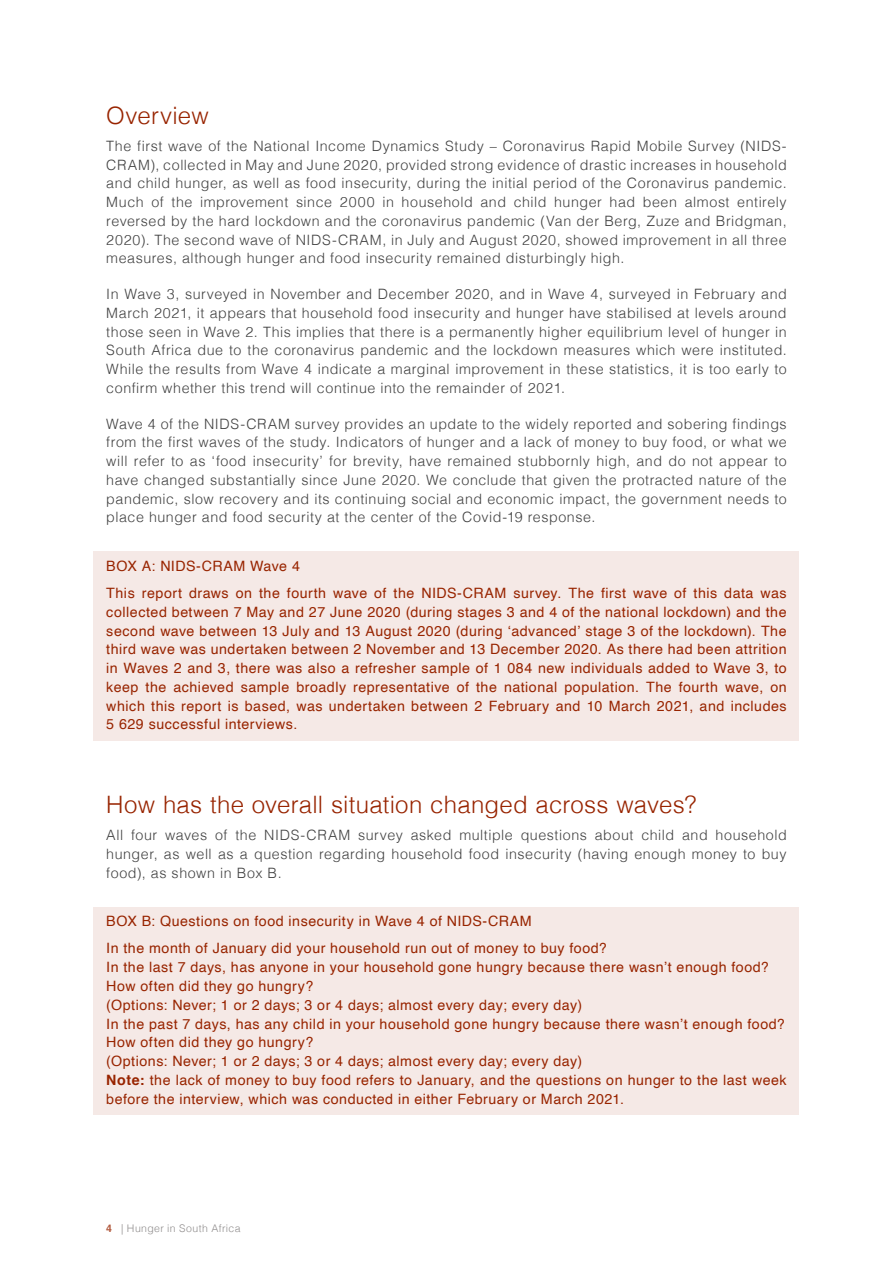
<style>
.page{position:relative;width:893px;height:1263px;background:#fff}
.page>*{position:absolute;margin:0;border:0;box-sizing:border-box;transform-origin:0 0}
.t1{font:300 24px "Helvetica";letter-spacing:.01em;color:#982400}
.t2{font:300 14.25px/18.8px "Helvetica";letter-spacing:.04em;color:#404040;text-align:justify}
.t3{font:14.25px/18.8px "Helvetica";letter-spacing:.035em;color:#982400}
.t4{font:300 10.5px "Helvetica";letter-spacing:.035em;color:#908d8d}
.s1{font-weight:700}
.s2{font-weight:700;color:#b25b40}
</style>
<div class="page">
<div style="left:94px;top:552px;width:705px;height:30px;background:#f5e9e6"></div>
<div style="left:94px;top:579px;width:705px;height:161px;background:#f5e9e6"></div>
<div style="left:94px;top:907px;width:705px;height:30px;background:#f5e9e6"></div>
<div style="left:94px;top:934px;width:705px;height:30px;background:#f5e9e6"></div>
<div style="left:94px;top:953px;width:705px;height:30px;background:#f5e9e6"></div>
<div style="left:94px;top:972px;width:705px;height:30px;background:#f5e9e6"></div>
<div style="left:94px;top:990px;width:705px;height:31px;background:#f5e9e6"></div>
<div style="left:94px;top:1009px;width:705px;height:30px;background:#f5e9e6"></div>
<div style="left:94px;top:1028px;width:705px;height:30px;background:#f5e9e6"></div>
<div style="left:94px;top:1047px;width:705px;height:30px;background:#f5e9e6"></div>
<div style="left:94px;top:1065px;width:705px;height:49px;background:#f5e9e6"></div>
<h1 class="t1" style="left:106px;top:95px;width:104px">Overview</h1>
<p class="t2" style="left:106px;top:135px;width:682px">The first wave of the National Income Dynamics Study – Coronavirus Rapid Mobile Survey (NIDS-CRAM), collected in May and June 2020, provided strong evidence of drastic increases in household and child hunger, as well as food insecurity, during the initial period of the Coronavirus pandemic.<br>Much of the improvement since 2000 in household and child hunger had been almost entirely reversed by the hard lockdown and the coronavirus pandemic (Van der Berg, Zuze and Bridgman, 2020). The second wave of NIDS-CRAM, in July and August 2020, showed improvement in all three measures, although hunger and food insecurity remained disturbingly high.</p>
<p class="t2" style="left:106px;top:284px;width:682px">In Wave 3, surveyed in November and December 2020, and in Wave 4, surveyed in February and March 2021, it appears that household food insecurity and hunger have stabilised at levels around those seen in Wave 2. This implies that there is a permanently higher equilibrium level of hunger in South Africa due to the coronavirus pandemic and the lockdown measures which were instituted.<br>While the results from Wave 4 indicate a marginal improvement in these statistics, it is too early to confirm whether this trend will continue into the remainder of 2021.</p>
<p class="t2" style="left:106px;top:413px;width:682px">Wave 4 of the NIDS-CRAM survey provides an update to the widely reported and sobering findings from the first waves of the study. Indicators of hunger and a lack of money to buy food, or what we will refer to as ‘food insecurity’ for brevity, have remained stubbornly high, and do not appear to have changed substantially since June 2020. We conclude that given the protracted nature of the pandemic, slow recovery and its continuing social and economic impact, the government needs to place hunger and food security at the center of the Covid-19 response.</p>
<p class="t3" style="left:106px;top:553px;width:682px;line-height:27.3px">BOX A: NIDS-CRAM Wave 4<br>This report draws on the fourth wave of the NIDS-CRAM survey. The first wave of this data was</p>
<p class="t3" style="left:106px;top:603px;width:682px;text-align:justify">collected between 7 May and 27 June 2020 (during stages 3 and 4 of the national lockdown) and the second wave between 13 July and 13 August 2020 (during ‘advanced’ stage 3 of the lockdown). The third wave was undertaken between 2 November and 13 December 2020. As there had been attrition in Waves 2 and 3, there was also a refresher sample of 1 084 new individuals added to Wave 3, to keep the achieved sample broadly representative of the national population. The fourth wave, on which this report is based, was undertaken between 2 February and 10 March 2021, and includes 5 629 successful interviews.</p>
<h1 class="t1" style="left:106px;top:784px;width:592px">How has the overall situation changed across waves?</h1>
<p class="t2" style="left:106px;top:825px;width:682px">All four waves of the NIDS-CRAM survey asked multiple questions about child and household hunger, as well as a question regarding household food insecurity (having enough money to buy food), as shown in Box B.</p>
<p class="t3" style="left:106px;top:908px;width:502px;line-height:27.3px">BOX B: Questions on food insecurity in Wave 4 of NIDS-CRAM<br>In the month of January did your household run out of money to buy food?</p>
<p class="t3" style="left:106px;top:958px;width:682px">In the last 7 days, has anyone in your household gone hungry because there wasn’t enough food?<br>How often did they go hungry?<br>(Options: Never; 1 or 2 days; 3 or 4 days; almost every day; every day)<br>In the past 7 days, has any child in your household gone hungry because there wasn’t enough food?<br>How often did they go hungry?<br>(Options: Never; 1 or 2 days; 3 or 4 days; almost every day; every day)<br><span class="s1">Note:</span> the lack of money to buy food refers to January, and the questions on hunger to the last week before the interview, which was conducted in either February or March 2021.</p>
<p class="t4" style="left:106px;top:1219px;width:136px"><span class="s2">4</span> | Hunger in South Africa</p>
</div>
